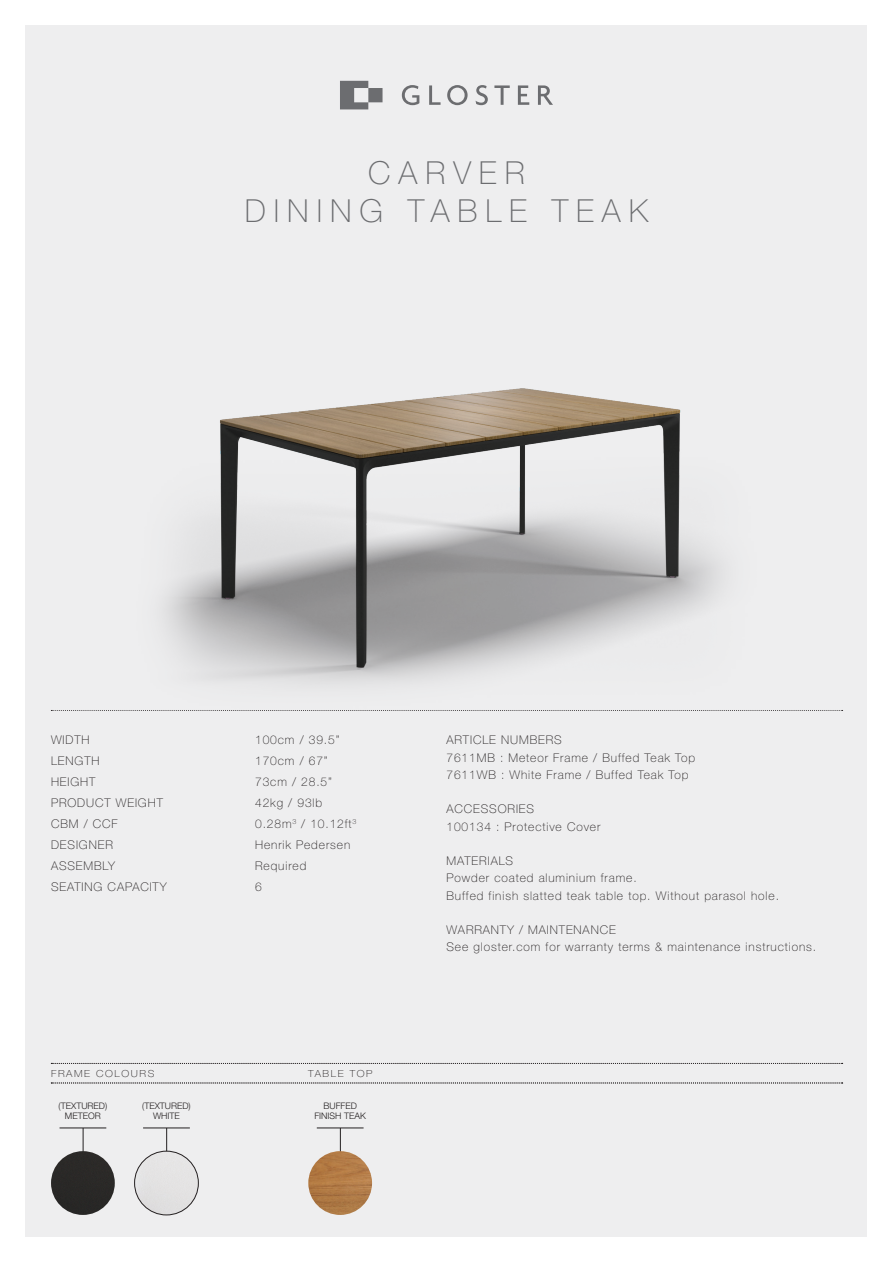
<style>
.page{position:relative;width:893px;height:1263px;background:#fff}
.page>*{position:absolute;margin:0;border:0;box-sizing:border-box;transform-origin:0 0}
.t1{font:100 31.8px "Helvetica Neue LT Pro";letter-spacing:.25em;color:#6c6d70}
.t2{font:100 12px "Helvetica Neue LT Pro";letter-spacing:.075em;color:#231f20}
.t3{font:100 9.75px "Helvetica Neue LT Pro";letter-spacing:.15em;color:#231f20;scale:1.08 1}
.t4{font:300 9px "Helvetica Neue LT Pro";color:#231f20}
</style>
<div class="page">
<div style="left:26px;top:26px;width:841px;height:1211px;background:#eeeeef"></div>
<hr style="left:60px;top:1128px;width:46px;height:1px;background:#231f20">
<svg style="left:83px;top:1128px;width:1px;height:23px"></svg>
<div style="left:51px;top:1151px;width:64px;height:64px;background:#2a2827;border-radius:32px"></div>
<hr style="left:143px;top:1128px;width:47px;height:1px;background:#231f20">
<svg style="left:166px;top:1128px;width:1px;height:23px"></svg>
<div style="left:135px;top:1151px;width:63px;height:64px;background:#e4e3e3;border-radius:32px"></div>
<div style="left:134px;top:1151px;width:65px;height:64px;border:1px solid #231f20;border-radius:50%"></div>
<hr style="left:317px;top:1128px;width:47px;height:1px;background:#231f20">
<svg style="left:340px;top:1128px;width:1px;height:23px"></svg>
<img style="left:308px;top:1151px;width:64px;height:64px;border-radius:32px">
<svg style="left:340px;top:81px;width:213px;height:28px"></svg>
<img style="left:162px;top:388px;width:562px;height:297px">
<svg style="left:51px;top:1083px;width:792px;height:1px"></svg>
<svg style="left:51px;top:1063px;width:792px;height:1px"></svg>
<svg style="left:51px;top:710px;width:792px;height:1px"></svg>
<p class="t1" style="left:368px;top:154px;width:158px">CARVER</p>
<p class="t1" style="left:245px;top:192px;width:405px">DINING TABLE TEAK</p>
<p class="t2" style="left:51px;top:733px;width:40px">WIDTH</p>
<p class="t2" style="left:51px;top:754px;width:50px">LENGTH</p>
<p class="t2" style="left:51px;top:775px;width:46px">HEIGHT</p>
<p class="t2" style="left:51px;top:796px;width:113px">PRODUCT WEIGHT</p>
<p class="t2" style="left:51px;top:817px;width:68px">CBM / CCF</p>
<p class="t2" style="left:51px;top:838px;width:63px">DESIGNER</p>
<p class="t2" style="left:51px;top:859px;width:66px">ASSEMBLY</p>
<p class="t2" style="left:51px;top:880px;width:117px">SEATING CAPACITY</p>
<p class="t2" style="left:255px;top:733px;width:86px">100cm / 39.5”</p>
<p class="t2" style="left:255px;top:754px;width:74px">170cm / 67”</p>
<p class="t2" style="left:255px;top:775px;width:78px">73cm / 28.5”</p>
<p class="t2" style="left:255px;top:796px;width:69px">42kg / 93lb</p>
<p class="t2" style="left:255px;top:817px;width:103px">0.28m<sup>3</sup> / 10.12ft<sup>3</sup></p>
<p class="t2" style="left:255px;top:838px;width:97px">Henrik Pedersen</p>
<p class="t2" style="left:255px;top:859px;width:53px">Required</p>
<p class="t2" style="left:255px;top:880px;width:8px">6</p>
<p class="t2" style="left:446px;top:733px;width:117px">ARTICLE NUMBERS</p>
<p class="t2" style="left:446px;top:750px;width:250px">7611MB : Meteor Frame / Buffed Teak Top</p>
<p class="t2" style="left:446px;top:767px;width:244px">7611WB : White Frame / Buffed Teak Top</p>
<p class="t2" style="left:446px;top:802px;width:89px">ACCESSORIES</p>
<p class="t2" style="left:446px;top:819px;width:155px">100134 : Protective Cover</p>
<p class="t2" style="left:446px;top:854px;width:68px">MATERIALS</p>
<p class="t2" style="left:446px;top:871px;width:192px">Powder coated aluminium frame.</p>
<p class="t2" style="left:446px;top:888px;width:334px">Buffed finish slatted teak table top. Without parasol hole.</p>
<p class="t2" style="left:446px;top:923px;width:171px">WARRANTY / MAINTENANCE</p>
<p class="t2" style="left:446px;top:940px;width:371px">See gloster.com for warranty terms &amp; maintenance instructions.</p>
<p class="t3" style="left:51px;top:1067px;width:97px">FRAME COLOURS</p>
<p class="t4" style="left:59px;top:1100px;width:50px">(TEXTURED)</p>
<p class="t4" style="left:65px;top:1111px;width:37px">METEOR</p>
<p class="t4" style="left:142px;top:1100px;width:50px">(TEXTURED)</p>
<p class="t4" style="left:153px;top:1111px;width:28px">WHITE</p>
<p class="t3" style="left:308px;top:1067px;width:61px">TABLE TOP</p>
<p class="t4" style="left:323px;top:1100px;width:35px">BUFFED</p>
<p class="t4" style="left:314px;top:1111px;width:53px">FINISH TEAK</p>
</div>
